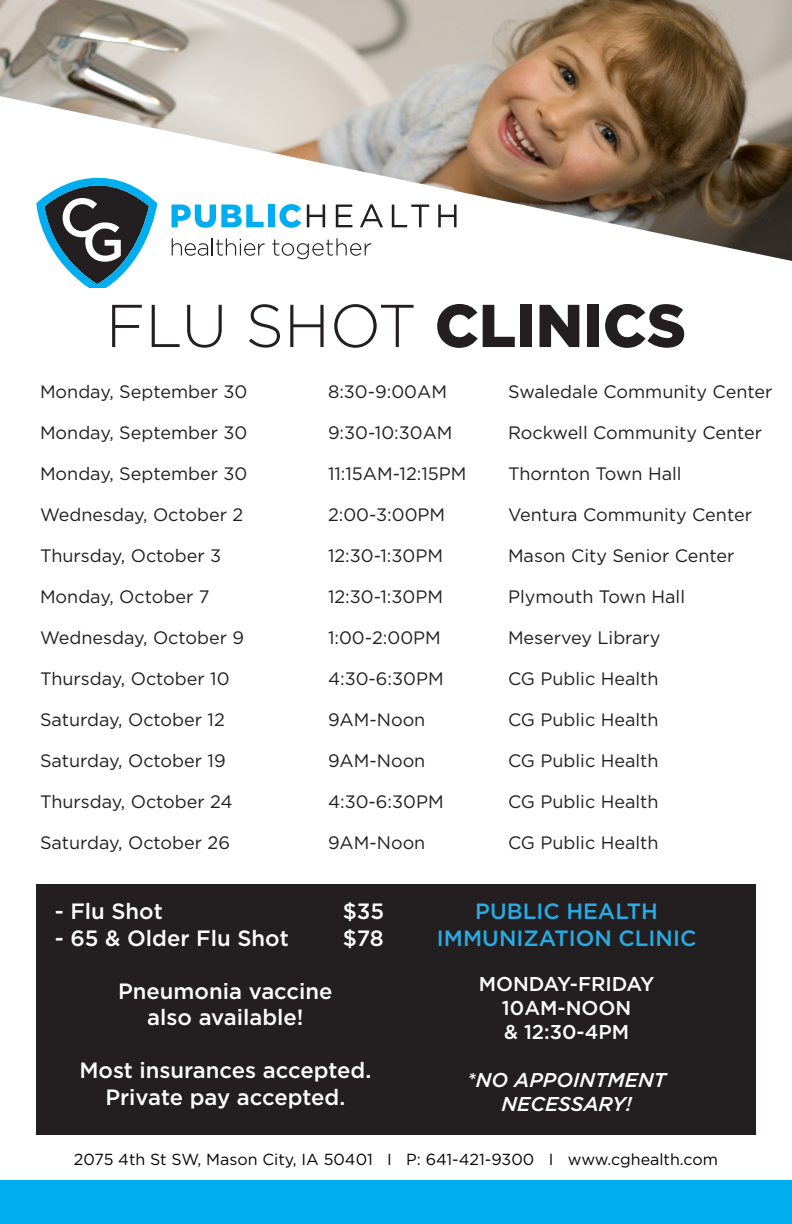
<style>
.page{position:relative;width:792px;height:1224px;background:#fff}
.page>*{position:absolute;margin:0;border:0;box-sizing:border-box;transform-origin:0 0}
.t1{font:300 60.3px "Gotham";color:#231f20}
.t2{font:500 22.1px/26.5px "Gotham";color:#fff;text-align:center}
.t3{font:500 22.1px "Gotham";color:#29abe2}
.t4{font:500 20px "Gotham";color:#fff}
.t5{font:italic 500 20px "Gotham";color:#fff}
.t6{font:18px "Gotham";color:#231f20}
.t7{font:16px "Gotham";color:#040503}
.s1{font-weight:900}
</style>
<div class="page">
<img style="left:0;top:0;width:792px;height:261px">
<div style="left:0;top:1181px;width:792px;height:43px;background:#00aeef"></div>
<div style="left:36px;top:884px;width:720px;height:251px;background:#231f20"></div>
<svg style="left:172px;top:205px;width:92px;height:23px"></svg>
<div style="left:268px;top:205px;width:6px;height:22px;background:#00aeef"></div>
<svg style="left:279px;top:204px;width:22px;height:24px"></svg>
<svg style="left:307px;top:205px;width:18px;height:22px"></svg>
<svg style="left:336px;top:205px;width:16px;height:22px"></svg>
<svg style="left:360px;top:204px;width:23px;height:23px"></svg>
<svg style="left:392px;top:205px;width:37px;height:22px"></svg>
<svg style="left:438px;top:205px;width:19px;height:22px"></svg>
<svg style="left:172px;top:238px;width:93px;height:18px"></svg>
<svg style="left:272px;top:238px;width:99px;height:21px"></svg>
<svg style="left:36px;top:178px;width:121px;height:110px"></svg>
<p class="t1" style="left:106px;top:288px;width:582px">FLU SHOT <span class="s1">CLINICS</span></p>
<p class="t6" style="left:40px;top:380px;width:209px">Monday, September 30</p>
<p class="t6" style="left:328px;top:380px;width:120px">8:30-9:00AM</p>
<p class="t6" style="left:508px;top:380px;width:266px">Swaledale Community Center</p>
<p class="t6" style="left:40px;top:421px;width:209px">Monday, September 30</p>
<p class="t6" style="left:328px;top:421px;width:126px">9:30-10:30AM</p>
<p class="t6" style="left:508px;top:421px;width:256px">Rockwell Community Center</p>
<p class="t6" style="left:40px;top:462px;width:209px">Monday, September 30</p>
<p class="t6" style="left:328px;top:462px;width:140px">11:15AM-12:15PM</p>
<p class="t6" style="left:508px;top:462px;width:175px">Thornton Town Hall</p>
<p class="t6" style="left:40px;top:503px;width:205px">Wednesday, October 2</p>
<p class="t6" style="left:328px;top:503px;width:119px">2:00-3:00PM</p>
<p class="t6" style="left:508px;top:503px;width:245px">Ventura Community Center</p>
<p class="t6" style="left:40px;top:544px;width:183px">Thursday, October 3</p>
<p class="t6" style="left:328px;top:544px;width:117px">12:30-1:30PM</p>
<p class="t6" style="left:508px;top:544px;width:228px">Mason City Senior Center</p>
<p class="t6" style="left:40px;top:585px;width:171px">Monday, October 7</p>
<p class="t6" style="left:328px;top:585px;width:117px">12:30-1:30PM</p>
<p class="t6" style="left:508px;top:585px;width:179px">Plymouth Town Hall</p>
<p class="t6" style="left:40px;top:626px;width:206px">Wednesday, October 9</p>
<p class="t6" style="left:328px;top:626px;width:114px">1:00-2:00PM</p>
<p class="t6" style="left:508px;top:626px;width:154px">Meservey Library</p>
<p class="t6" style="left:40px;top:667px;width:191px">Thursday, October 10</p>
<p class="t6" style="left:328px;top:667px;width:117px">4:30-6:30PM</p>
<p class="t6" style="left:508px;top:667px;width:152px">CG Public Health</p>
<p class="t6" style="left:40px;top:708px;width:186px">Saturday, October 12</p>
<p class="t6" style="left:328px;top:708px;width:99px">9AM-Noon</p>
<p class="t6" style="left:508px;top:708px;width:152px">CG Public Health</p>
<p class="t6" style="left:40px;top:749px;width:187px">Saturday, October 19</p>
<p class="t6" style="left:328px;top:749px;width:99px">9AM-Noon</p>
<p class="t6" style="left:508px;top:749px;width:152px">CG Public Health</p>
<p class="t6" style="left:40px;top:790px;width:194px">Thursday, October 24</p>
<p class="t6" style="left:328px;top:790px;width:117px">4:30-6:30PM</p>
<p class="t6" style="left:508px;top:790px;width:152px">CG Public Health</p>
<p class="t6" style="left:40px;top:831px;width:191px">Saturday, October 26</p>
<p class="t6" style="left:328px;top:831px;width:99px">9AM-Noon</p>
<p class="t6" style="left:508px;top:831px;width:152px">CG Public Health</p>
<p class="t2" style="left:55px;top:898px;width:110px">- Flu Shot</p>
<p class="t2" style="left:343px;top:898px;width:43px">$35</p>
<p class="t2" style="left:55px;top:924px;width:236px">- 65 &amp; Older Flu Shot</p>
<p class="t2" style="left:343px;top:924px;width:43px">$78</p>
<p class="t2" style="left:118px;top:977px;width:216px">Pneumonia vaccine also available!</p>
<p class="t2" style="left:79px;top:1057px;width:293px">Most insurances accepted.</p>
<p class="t2" style="left:105px;top:1083px;width:241px">Private pay accepted.</p>
<p class="t3" style="left:475px;top:897px;width:184px">PUBLIC HEALTH</p>
<p class="t3" style="left:437px;top:923px;width:261px">IMMUNIZATION CLINIC</p>
<p class="t4" style="left:479px;top:971px;width:177px">MONDAY-FRIDAY</p>
<p class="t4" style="left:502px;top:995px;width:131px">10AM-NOON</p>
<p class="t4" style="left:504px;top:1019px;width:127px">&amp; 12:30-4PM</p>
<p class="t5" style="left:467px;top:1067px;width:201px">*NO APPOINTMENT</p>
<p class="t5" style="left:502px;top:1091px;width:132px">NECESSARY!</p>
<p class="t7" style="left:74px;top:1149px;width:646px">2075 4th St SW, Mason City, IA 50401 I P: 641-421-9300 I www.cghealth.com</p>
</div>
